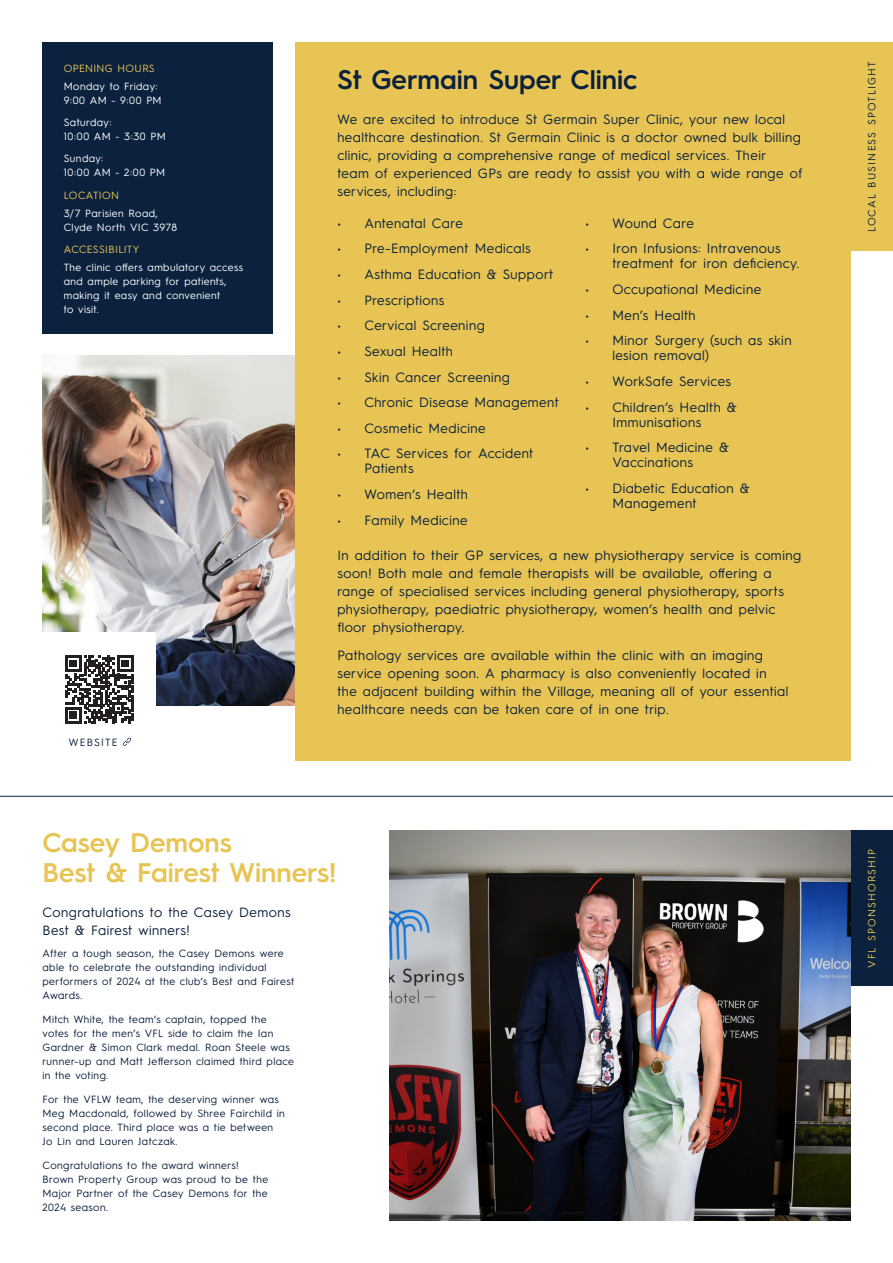
<style>
.page{position:relative;width:893px;height:1263px;background:#fff}
.page>*{position:absolute;margin:0;border:0;box-sizing:border-box;transform-origin:0 0}
.Heading-_Yellow{font:600 27px/30px "Hurme Geometric Sans 3";color:#e7c453}
.Heading_-_Blue{font:600 27px "Hurme Geometric Sans 3";color:#0b213e}
.Bigger_Body{font:13.5px/18px "Hurme Geometric Sans 3";letter-spacing:.035em;color:#0b213e}
.Body{font:10.5px/13.8px "Hurme Geometric Sans 3";letter-spacing:.04em;color:#0b213e}
.Body_White{font:10.5px/13.8px "Hurme Geometric Sans 3";letter-spacing:.04em;color:#fff}
.Body_White-2{font:10.5px "Hurme Geometric Sans 3";letter-spacing:.035em;color:#e7c453}
.Vertical_Note{font:10.5px "Hurme Geometric Sans 3";letter-spacing:.115em;color:#0b213e}
.Vertical_Note-2{font:10.5px "Hurme Geometric Sans 3";letter-spacing:.115em;color:#e7c453}
</style>
<div class="page">
<img style="left:43px;top:356px;width:252px;height:349px">
<div style="left:43px;top:632px;width:113px;height:129px;background:#fff"></div>
<svg style="left:65px;top:655px;width:68px;height:68px"></svg>
<svg style="left:123px;top:737px;width:8px;height:9px"></svg>
<div style="left:295px;top:43px;width:555px;height:718px;background:#e7c453"></div>
<div style="left:850px;top:43px;width:43px;height:208px;background:#e7c453"></div>
<div style="left:850px;top:831px;width:43px;height:155px;background:#0b213e"></div>
<hr style="left:0;top:796px;width:893px;height:1px;background:#0b213e">
<div style="left:43px;top:43px;width:230px;height:291px;background:#0b213e"></div>
<img style="left:389px;top:831px;width:461px;height:389px">
<p class="Body_White-2" style="left:64px;top:61px;width:92px">OPENING HOURS</p>
<p class="Body_White" style="left:64px;top:79px;width:99px">Monday to Friday:<br>9:00 AM - 9:00 PM</p>
<p class="Body_White" style="left:64px;top:115px;width:103px">Saturday:<br>10:00 AM - 3:30 PM</p>
<p class="Body_White" style="left:64px;top:151px;width:103px">Sunday:<br>10:00 AM - 2:00 PM</p>
<p class="Body_White-2" style="left:64px;top:188px;width:57px">LOCATION</p>
<p class="Body_White" style="left:64px;top:206px;width:115px">3/7 Parisien Road,<br>Clyde North VIC 3978</p>
<p class="Body_White-2" style="left:64px;top:242px;width:77px">ACCESSIBILITY</p>
<p class="Body_White" style="left:64px;top:260px;width:181px">The clinic offers ambulatory access and ample parking for patients, making it easy and convenient<br>to visit.</p>
<p class="Vertical_Note" style="left:69px;top:735px;width:50px">WEBSITE</p>
<p class="Heading_-_Blue" style="left:337px;top:60px;width:302px">St Germain Super Clinic</p>
<p class="Bigger_Body" style="left:337px;top:109px;width:466px">We are excited to introduce St Germain Super Clinic, your new local healthcare destination. St Germain Clinic is a doctor owned bulk billing clinic, providing a comprehensive range of medical services. Their<br>team of experienced GPs are ready to assist you with a wide range of services, including:</p>
<p class="Bigger_Body" style="left:337px;top:213px;width:127px">• Antenatal Care</p>
<p class="Bigger_Body" style="left:337px;top:239px;width:195px">• Pre-Employment Medicals</p>
<p class="Bigger_Body" style="left:337px;top:264px;width:218px">• Asthma Education &amp; Support</p>
<p class="Bigger_Body" style="left:337px;top:290px;width:108px">• Prescriptions</p>
<p class="Bigger_Body" style="left:337px;top:316px;width:149px">• Cervical Screening</p>
<p class="Bigger_Body" style="left:337px;top:341px;width:117px">• Sexual Health</p>
<p class="Bigger_Body" style="left:337px;top:367px;width:174px">• Skin Cancer Screening</p>
<p class="Bigger_Body" style="left:337px;top:392px;width:223px">• Chronic Disease Management</p>
<p class="Bigger_Body" style="left:337px;top:418px;width:150px">• Cosmetic Medicine</p>
<p class="Bigger_Body" style="left:364px;top:445px;width:171px;line-height:15px;text-indent:-27px">• TAC Services for Accident<br>Patients</p>
<p class="Bigger_Body" style="left:337px;top:484px;width:132px">• Women’s Health</p>
<p class="Bigger_Body" style="left:337px;top:510px;width:132px">• Family Medicine</p>
<p class="Bigger_Body" style="left:585px;top:213px;width:110px">• Wound Care</p>
<p class="Bigger_Body" style="left:612px;top:240px;width:189px;line-height:15px;text-indent:-27px">• Iron Infusions: Intravenous treatment for iron deficiency.</p>
<p class="Bigger_Body" style="left:585px;top:279px;width:177px">• Occupational Medicine</p>
<p class="Bigger_Body" style="left:585px;top:305px;width:112px">• Men’s Health</p>
<p class="Bigger_Body" style="left:612px;top:332px;width:181px;line-height:15px;text-indent:-27px">• Minor Surgery (such as skin lesion removal)</p>
<p class="Bigger_Body" style="left:585px;top:371px;width:147px">• WorkSafe Services</p>
<p class="Bigger_Body" style="left:612px;top:398px;width:126px;line-height:15px;text-indent:-27px">• Children’s Health &amp;<br>Immunisations</p>
<p class="Bigger_Body" style="left:612px;top:439px;width:118px;line-height:15px;text-indent:-27px">• Travel Medicine &amp;<br>Vaccinations</p>
<p class="Bigger_Body" style="left:612px;top:480px;width:139px;line-height:15px;text-indent:-27px">• Diabetic Education &amp;<br>Management</p>
<p class="Bigger_Body" style="left:337px;top:545px;width:465px">In addition to their GP services, a new physiotherapy service is coming soon! Both male and female therapists will be available, offering a range of specialised services including general physiotherapy, sports physiotherapy, paediatric physiotherapy, women’s health and pelvic floor physiotherapy.</p>
<p class="Bigger_Body" style="left:337px;top:646px;width:452px">Pathology services are available within the clinic with an imaging service opening soon. A pharmacy is also conveniently located in the adjacent building within the Village, meaning all of your essential healthcare needs can be taken care of in one trip.</p>
<p class="Heading-_Yellow" style="left:43px;top:825px;width:295px">Casey Demons<br>Best &amp; Fairest Winners!</p>
<p class="Bigger_Body" style="left:43px;top:902px;width:250px">Congratulations to the Casey Demons<br>Best &amp; Fairest winners!</p>
<p class="Body" style="left:43px;top:946px;width:253px">After a tough season, the Casey Demons were able to celebrate the outstanding individual performers of 2024 at the club’s Best and Fairest Awards.</p>
<p class="Body" style="left:43px;top:1012px;width:253px">Mitch White, the team’s captain, topped the votes for the men’s VFL side to claim the Ian Gardner &amp; Simon Clark medal. Roan Steele was runner-up and Matt Jefferson claimed third place in the voting.</p>
<p class="Body" style="left:43px;top:1092px;width:244px">For the VFLW team, the deserving winner was Meg Macdonald, followed by Shree Fairchild in second place. Third place was a tie between Jo Lin and Lauren Jatczak.</p>
<p class="Body" style="left:43px;top:1158px;width:227px">Congratulations to the award winners!<br>Brown Property Group was proud to be the<br>Major Partner of the Casey Demons for the<br>2024 season.</p>
<p class="Vertical_Note" style="left:864px;top:232px;width:173px;rotate:-90deg">LOCAL BUSINESS SPOTLIGHT</p>
<p class="Vertical_Note-2" style="left:864px;top:968px;width:120px;rotate:-90deg">VFL SPONSHORSHIP</p>
</div>
